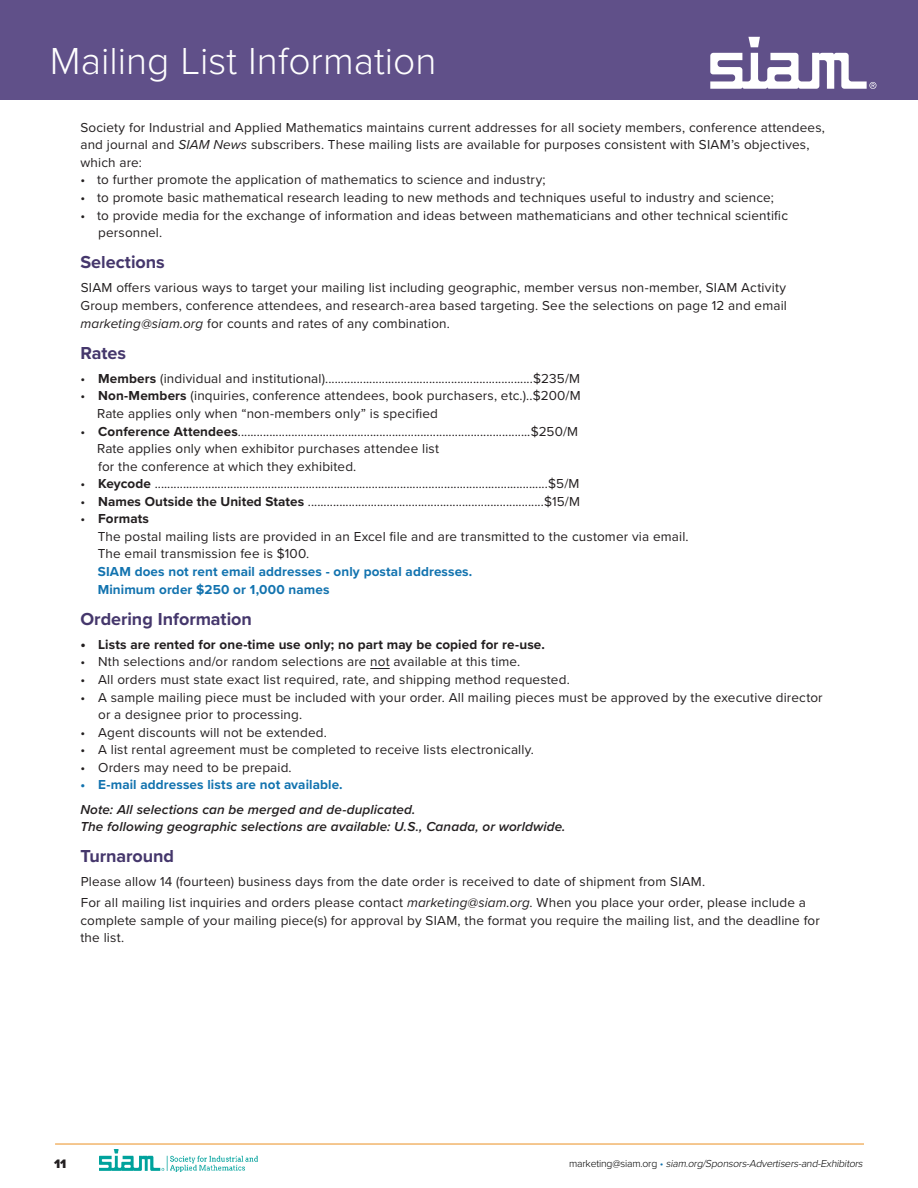
<style>
.page{position:relative;width:918px;height:1188px;background:#fff}
.page>*{position:absolute;margin:0;border:0;box-sizing:border-box;transform-origin:0 0}
.t1{font:300 39px "Proxima Nova";color:#fff}
.subhead{font:700 18px "Proxima Nova";letter-spacing:-.005em;color:#45376c}
.bullet{font:13.5px/17.5px "Proxima Nova";letter-spacing:.01em;color:#231f20}
.body{font:13.5px/17.5px "Proxima Nova";letter-spacing:.01em;color:#231f20}
.bullet-2{font:700 13.5px "Proxima Nova";letter-spacing:.01em;color:#1273af}
.body-2{font:italic 600 13.5px "Proxima Nova";letter-spacing:.01em;color:#231f20}
.bullet-3{font:700 13.5px "Proxima Nova";letter-spacing:.01em;color:#231f20}
.t2{font:900 12.75px "Proxima Nova";color:#231f20}
.t3{font:italic 300 10.5px "Proxima Nova";color:#000}
.s1{font-style:italic}
.s2{font-weight:700}
.s3{font-weight:400}
.s4{font-size:15px}
.s5{font-style:normal}
.s6{font-style:normal;color:#1273af}
</style>
<div class="page">
<hr style="left:55px;top:1144px;width:809px;height:1px;background:#eb9022">
<img style="left:99px;top:1150px;width:159px;height:21px">
<div style="left:0;top:0;width:918px;height:99px;background:#605089"></div>
<svg style="left:370px;top:668px;width:20px;height:1px"></svg>
<svg style="left:748px;top:37px;width:12px;height:10px"></svg>
<svg style="left:710px;top:53px;width:166px;height:36px"></svg>
<p class="t1" style="left:50px;top:32px;width:388px">Mailing List Information</p>
<p class="body" style="left:80px;top:118px;width:746px">Society for Industrial and Applied Mathematics maintains current addresses for all society members, conference attendees, and journal and <span class="s1">SIAM News</span> subscribers. These mailing lists are available for purposes consistent with SIAM’s objectives, which are:</p>
<p class="bullet" style="left:80px;top:171px;width:467px">• to further promote the application of mathematics to science and industry;</p>
<p class="bullet" style="left:80px;top:188px;width:695px">• to promote basic mathematical research leading to new methods and techniques useful to industry and science;</p>
<p class="bullet" style="left:98px;top:206px;width:691px;text-indent:-18px">• to provide media for the exchange of information and ideas between mathematicians and other technical scientific personnel.</p>
<p class="subhead" style="left:80px;top:249px;width:86px">Selections</p>
<p class="bullet" style="left:80px;top:279px;width:708px;text-align:justify">SIAM offers various ways to target your mailing list including geographic, member versus non-member, SIAM Activity Group members, conference attendees, and research-area based targeting. See the selections on page 12 and email <span class="s1">marketing@siam.org</span> for counts and rates of any combination.</p>
<p class="subhead" style="left:80px;top:339px;width:47px">Rates</p>
<p class="bullet" style="left:80px;top:369px;width:501px">• <span class="s2">Members</span> (individual and institutional)..................................................................$235/M</p>
<p class="bullet" style="left:80px;top:387px;width:502px">• <span class="s2">Non-Members</span> (inquiries, conference attendees, book purchasers, etc.)..$200/M</p>
<p class="bullet" style="left:97px;top:404px;width:342px">Rate applies only when “non-members only” is specified</p>
<p class="bullet" style="left:80px;top:422px;width:499px">• <span class="s2">Conference Attendees</span>.............................................................................................$250/M</p>
<p class="bullet" style="left:97px;top:439px;width:344px">Rate applies only when exhibitor purchases attendee list for the conference at which they exhibited.</p>
<p class="bullet" style="left:80px;top:474px;width:501px">• <span class="s2">Keycode</span> .............................................................................................................................$5/M</p>
<p class="bullet" style="left:80px;top:492px;width:501px">• <span class="s2">Names Outside the United States</span> ...........................................................................$15/M</p>
<p class="bullet-3" style="left:80px;top:509px;width:70px"><span class="s3">•</span> Formats</p>
<p class="bullet" style="left:98px;top:527px;width:592px">The postal mailing lists are provided in an Excel file and are transmitted to the customer via email.</p>
<p class="bullet" style="left:98px;top:545px;width:213px">The email transmission fee is $100.</p>
<p class="bullet-2" style="left:98px;top:561px;width:376px">SIAM does not rent email addresses - only postal addresses.</p>
<p class="bullet-2" style="left:98px;top:579px;width:233px">Minimum order $250 or 1,000 names</p>
<p class="subhead" style="left:80px;top:605px;width:173px">Ordering Information</p>
<p class="bullet-3" style="left:80px;top:634px;width:466px"><span class="s4">•</span> Lists are rented for one-time use only; no part may be copied for re-use.</p>
<p class="bullet" style="left:80px;top:653px;width:441px">• Nth selections and/or random selections are not available at this time.</p>
<p class="bullet" style="left:80px;top:670px;width:491px">• All orders must state exact list required, rate, and shipping method requested.</p>
<p class="bullet" style="left:98px;top:688px;width:726px;text-indent:-18px">• A sample mailing piece must be included with your order. All mailing pieces must be approved by the executive director or a designee prior to processing.</p>
<p class="bullet" style="left:80px;top:723px;width:248px">• Agent discounts will not be extended.</p>
<p class="bullet" style="left:80px;top:740px;width:455px">• A list rental agreement must be completed to receive lists electronically.</p>
<p class="bullet" style="left:80px;top:758px;width:213px">• Orders may need to be prepaid.</p>
<p class="bullet-2" style="left:80px;top:775px;width:264px">• E-mail addresses lists are not available.</p>
<p class="body-2" style="left:80px;top:799px;width:336px">Note: All selections can be merged and de-duplicated.</p>
<p class="body-2" style="left:80px;top:817px;width:487px">The following geographic selections are available: U.S., Canada, or worldwide.</p>
<p class="subhead" style="left:80px;top:843px;width:95px">Turnaround</p>
<p class="bullet" style="left:81px;top:873px;width:626px">Please allow 14 (fourteen) business days from the date order is received to date of shipment from SIAM.</p>
<p class="bullet" style="left:80px;top:893px;width:741px">For all mailing list inquiries and orders please contact <span class="s1">marketing@siam.org</span>. When you place your order, please include a complete sample of your mailing piece(s) for approval by SIAM, the format you require the mailing list, and the deadline for the list.</p>
<p class="t2" style="left:54px;top:1154px;width:14px">11</p>
<p class="t3" style="left:569px;top:1155px;width:298px"><span class="s5">m a r k et i n g @ s i a m . o r g</span> <span class="s6">•</span> siam.org/Sponsors-Advertisers-and-Exhibitors</p>
</div>
